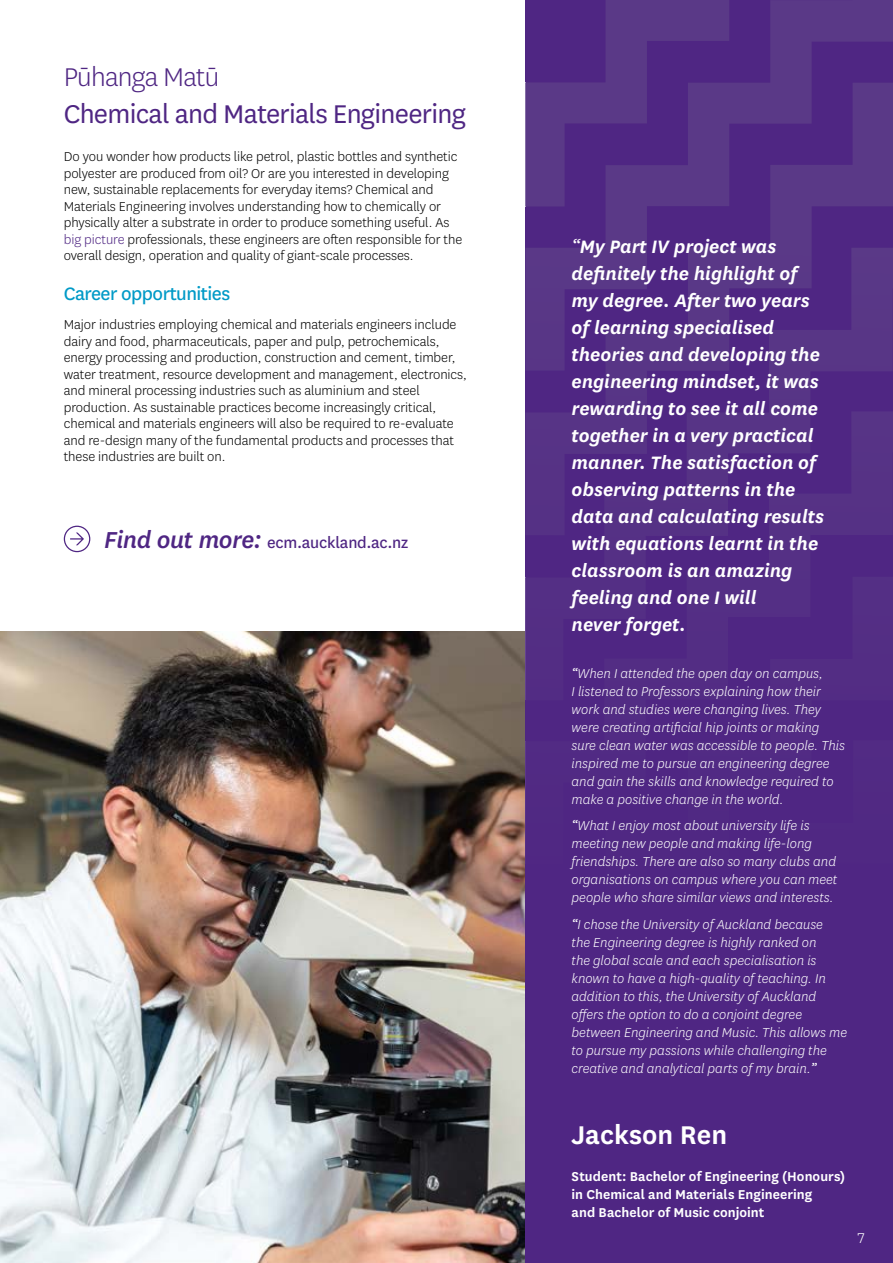
<style>
.page{position:relative;width:893px;height:1263px;background:#fff}
.page>*{position:absolute;margin:0;border:0;box-sizing:border-box;transform-origin:0 0}
.t1{font:30px "National";letter-spacing:-.025em;color:#4f2683}
.t2{font:300 30px "National";letter-spacing:-.025em;color:#4f2683}
.t3{font:600 30px "National";color:#fff}
.t4{font:italic 600 21px/27px "National";color:#fff}
.t5{font:21px "National";letter-spacing:-.025em;color:#009ac7}
.t6{font:18px "National";letter-spacing:-.015em;color:#4f2683}
.t7{font:300 16.5px "National";color:#fff}
.t8{font:300 15px/16.5px "National";letter-spacing:-.005em;color:#000}
.t9{font:italic 300 15px/18px "National";color:#fff}
.t10{font:600 15px/18px "National";letter-spacing:.005em;color:#fff}
.s1{color:#4f2683}
.s2{font-weight:500;font-style:italic;font-size:27px}
.s3{font-weight:400}
</style>
<div class="page">
<img style="left:0;top:632px;width:525px;height:631px">
<div style="left:525px;top:0;width:368px;height:1263px;background:#4f2683"></div>
<svg style="left:606px;top:371px;width:204px;height:40px"></svg>
<svg style="left:526px;top:411px;width:367px;height:130px;fill:#553185"></svg>
<svg style="left:525px;top:0;width:368px;height:371px;fill:#583686"></svg>
<div style="left:64px;top:526px;width:26px;height:26px;border:1px solid #4f2683;border-radius:50%"></div>
<svg style="left:70px;top:532px;width:14px;height:13px"></svg>
<hr style="left:0;top:991px;width:1px;height:229px;background:#4f2683">
<h1 class="t2" style="left:64px;top:58px;width:157px">Pūhanga Matū</h1>
<h1 class="t1" style="left:64px;top:95px;width:404px">Chemical and Materials Engineering</h1>
<p class="t8" style="left:64px;top:148px;width:400px">Do you wonder how products like petrol, plastic bottles and synthetic polyester are produced from oil? Or are you interested in developing new, sustainable replacements for everyday items? Chemical and Materials Engineering involves understanding how to chemically or physically alter a substrate in order to produce something useful. As <span class="s1">big picture</span> professionals, these engineers are often responsible for the overall design, operation and quality of giant-scale processes.</p>
<h2 class="t5" style="left:64px;top:279px;width:168px">Career opportunities</h2>
<p class="t8" style="left:64px;top:316px;width:405px">Major industries employing chemical and materials engineers include dairy and food, pharmaceuticals, paper and pulp, petrochemicals, energy processing and production, construction and cement, timber, water treatment, resource development and management, electronics, and mineral processing industries such as aluminium and steel production. As sustainable practices become increasingly critical, chemical and materials engineers will also be required to re-evaluate and re-design many of the fundamental products and processes that these industries are built on.</p>
<p class="t6" style="left:104px;top:530px;width:306px"><span class="s2">Find out more:</span> ecm.auckland.ac.nz</p>
<p class="t4" style="left:572px;top:232px;width:254px"><span class="s3">“</span>My Part IV project was definitely the highlight of my degree. After two years of learning specialised theories and developing the engineering mindset, it was rewarding to see it all come together in a very practical manner. The satisfaction of observing patterns in the data and calculating results with equations learnt in the classroom is an amazing feeling and one I will<br>never forget.</p>
<p class="t9" style="left:572px;top:664px;width:275px"><span class="s3">“</span>When I attended the open day on campus,<br>I listened to Professors explaining how their work and studies were changing lives. They were creating artificial hip joints or making sure clean water was accessible to people. This inspired me to pursue an engineering degree and gain the skills and knowledge required to make a positive change in the world.</p>
<p class="t9" style="left:572px;top:816px;width:267px"><span class="s3">“</span>What I enjoy most about university life is meeting new people and making life-long friendships. There are also so many clubs and organisations on campus where you can meet people who share similar views and interests.</p>
<p class="t9" style="left:572px;top:915px;width:277px"><span class="s3">“</span>I chose the University of Auckland because<br>the Engineering degree is highly ranked on<br>the global scale and each specialisation is known to have a high-quality of teaching. In addition to this, the University of Auckland offers the option to do a conjoint degree between Engineering and Music. This allows me to pursue my passions while challenging the creative and analytical parts of my brain.<span class="s3">”</span></p>
<h1 class="t3" style="left:572px;top:1114px;width:157px">Jackson Ren</h1>
<p class="t10" style="left:572px;top:1166px;width:275px">Student: Bachelor of Engineering (Honours) in Chemical and Materials Engineering<br>and Bachelor of Music conjoint</p>
<p class="t7" style="left:856px;top:1227px;width:11px">7</p>
</div>
